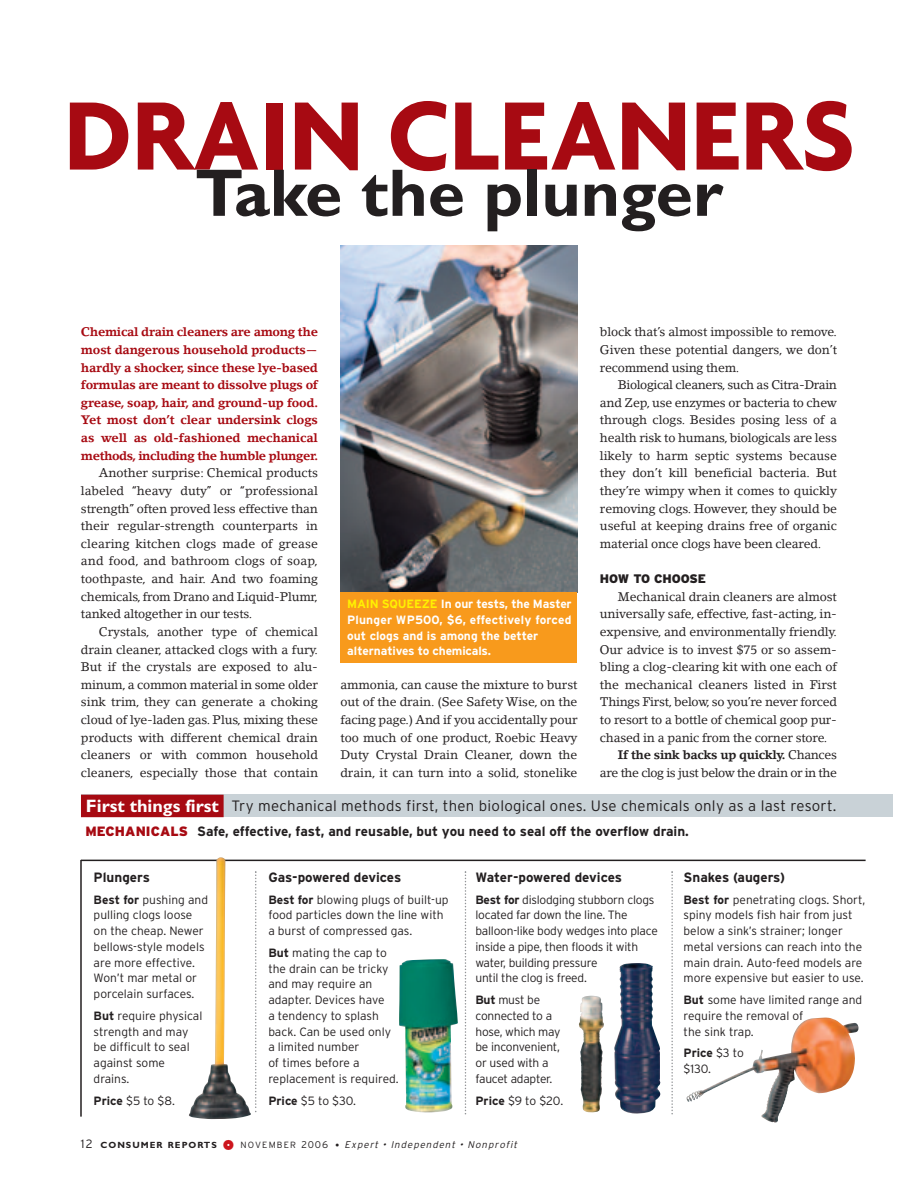
<style>
.page{position:relative;width:918px;height:1188px;background:#fff}
.page>*{position:absolute;margin:0;border:0;box-sizing:border-box;transform-origin:0 0}
.t1{font:700 105px "Agenda";color:#a70a12}
.t2{font:700 67.5px "Gill Sans";color:#231f20}
.t3{font:300 15px "Interstate";letter-spacing:.02em;color:#231f20}
.t4{font:700 13.5px "Interstate";color:#231f20}
.t5{font:12.3px/17.5px "Lino Letter";letter-spacing:-.01em;color:#231f20;text-align:justify}
.t6{font:700 12.3px/17.5px "Lino Letter";letter-spacing:-.03em;color:#a70a12;text-align:justify}
.t7{font:12.3px "Lino Letter";letter-spacing:-.035em;color:#231f20}
.t8{font:700 12.3px "Lino Letter";letter-spacing:-.03em;color:#231f20}
.t9{font:900 12.3px "Interstate";letter-spacing:-.005em;color:#231f20}
.t10{font:300 12px/15.8px "Interstate";color:#231f20}
.t11{font:300 12px/15.8px "Interstate";letter-spacing:-.02em;color:#231f20}
.t12{font:700 12px/15.8px "Interstate";letter-spacing:-.005em;color:#fff}
.t13{font:italic 300 9.75px "Interstate";color:#231f20}
.s1{color:#fff101}
.s2{font-weight:400}
.s3{font-family:"Gill Sans";font-weight:700;font-size:18px;color:#fff}
.s4{font-family:"Gill Sans";font-weight:700;font-size:18px;color:#a70a12}
.s5{font-weight:900;color:#a70a12}
.s6{font-weight:700}
.s7{font-style:normal;font-size:12px}
.s8{font-family:"Gill Sans";font-weight:700;font-style:normal;font-size:9px}
.s9{font-family:"CR Font";font-weight:400;font-style:normal;font-size:15px;color:#fff}
.s10{font-family:"CR Font";font-weight:400;font-style:normal;font-size:15px;color:#cd151d}
.s11{font-style:normal;font-size:9px}
.s12{font-style:normal}
.s13{font-style:normal;font-size:13.5px}
</style>
<div class="page">
<div style="left:81px;top:795px;width:811px;height:22px;background:#c9d2d7"></div>
<img style="left:340px;top:245px;width:238px;height:347px">
<div style="left:340px;top:592px;width:238px;height:71px;background:#f89a1c"></div>
<div style="left:81px;top:795px;width:143px;height:22px;background:#a70a12"></div>
<hr style="left:81px;top:860px;width:785px;height:1px;background:#231f20">
<hr style="left:80px;top:860px;width:2px;height:257px;background:#231f20">
<svg style="left:255px;top:871px;width:1px;height:241px"></svg>
<svg style="left:465px;top:871px;width:1px;height:243px"></svg>
<svg style="left:671px;top:871px;width:2px;height:243px"></svg>
<img style="left:189px;top:857px;width:62px;height:262px">
<img style="left:599px;top:963px;width:62px;height:151px">
<img style="left:750px;top:1031px;width:108px;height:92px">
<img style="left:399px;top:959px;width:59px;height:153px">
<h1 class="t1" style="left:64px;top:94px;width:792px">DRAIN CLEANERS</h1>
<h2 class="t2" style="left:195px;top:170px;width:530px">Take the plunger</h2>
<p class="t6" style="left:81px;top:324px;width:239px">Chemical drain cleaners are among the most dangerous household products— hardly a shocker, since these lye-based formulas are meant to dissolve plugs of grease, soap, hair, and ground-up food.<br>Yet most don’t clear undersink clogs as well as old-fashioned mechanical methods, including the humble plunger.</p>
<p class="t5" style="left:81px;top:465px;width:238px;text-indent:18px">Another surprise: Chemical products labeled “heavy duty” or “professional strength” often proved less effective than their regular-strength counterparts in clearing kitchen clogs made of grease and food, and bathroom clogs of soap, toothpaste, and hair. And two foaming chemicals, from Drano and Liquid-Plumr, tanked altogether in our tests.</p>
<p class="t5" style="left:81px;top:624px;width:239px;text-indent:18px">Crystals, another type of chemical drain cleaner, attacked clogs with a fury.<br>But if the crystals are exposed to alu&shy;minum, a common material in some older sink trim, they can generate a choking cloud of lye-laden gas. Plus, mixing these products with different chemical drain cleaners or with common household cleaners, especially those that contain</p>
<p class="t12" style="left:347px;top:597px;width:226px"><span class="s1">MAIN SQUEEZE</span> In our tests, the Master Plunger WP500, $6, effectively forced out clogs and is among the better alternatives to chemicals.</p>
<p class="t5" style="left:340px;top:677px;width:239px">ammonia, can cause the mixture to burst out of the drain. (See Safety Wise, on the facing page.) And if you accidentally pour too much of one product, Roebic Heavy Duty Crystal Drain Cleaner, down the drain, it can turn into a solid, stonelike</p>
<p class="t5" style="left:600px;top:324px;width:239px">block that’s almost impossible to remove.<br>Given these potential dangers, we don’t recommend using them.</p>
<p class="t5" style="left:600px;top:377px;width:239px;text-indent:18px">Biological cleaners, such as Citra-Drain and Zep, use enzymes or bacteria to chew through clogs. Besides posing less of a health risk to humans, biologicals are less likely to harm septic systems because they don’t kill beneficial bacteria. But they’re wimpy when it comes to quickly removing clogs. However, they should be useful at keeping drains free of organic material once clogs have been cleared.</p>
<p class="t9" style="left:600px;top:574px;width:108px">HOW TO CHOOSE</p>
<p class="t5" style="left:618px;top:589px;width:220px">Mechanical drain cleaners are almost</p>
<p class="t5" style="left:600px;top:606px;width:238px">universally safe, effective, fast-acting, in-</p>
<p class="t5" style="left:600px;top:624px;width:238px">expensive, and environmentally friendly.</p>
<p class="t5" style="left:600px;top:642px;width:238px">Our advice is to invest $75 or so assem-</p>
<p class="t5" style="left:600px;top:659px;width:238px">bling a clog-clearing kit with one each of</p>
<p class="t5" style="left:600px;top:677px;width:239px">the mechanical cleaners listed in First</p>
<p class="t5" style="left:600px;top:694px;width:239px">Things First, below, so you’re never forced</p>
<p class="t5" style="left:600px;top:712px;width:238px">to resort to a bottle of chemical goop pur-</p>
<p class="t5" style="left:600px;top:730px;width:229px">chased in a panic from the corner store.</p>
<p class="t8" style="left:618px;top:750px;width:220px">If the sink backs up quickly. <span class="s2">Chances</span></p>
<p class="t7" style="left:600px;top:768px;width:238px">are the clog is just below the drain or in the</p>
<p class="t3" style="left:86px;top:801px;width:752px"><span class="s3">First things first</span><span class="s4">.</span> Try mechanical methods first, then biological ones. Use chemicals only as a last resort.</p>
<p class="t4" style="left:86px;top:826px;width:605px"><span class="s5">MECHANICALS</span> Safe, effective, fast, and reusable, but you need to seal off the overflow drain.</p>
<p class="t4" style="left:476px;top:872px;width:148px">Water-powered devices</p>
<p class="t11" style="left:476px;top:893px;width:184px"><span class="s6">Best for</span> dislodging stubborn clogs located far down the line. The balloon-like body wedges into place inside a pipe, then floods it with water, building pressure<br>until the clog is freed.</p>
<p class="t11" style="left:476px;top:993px;width:87px"><span class="s6">But</span> must be connected to a hose, which may be inconvenient, or used with a faucet adapter.</p>
<p class="t10" style="left:476px;top:1094px;width:89px"><span class="s6">Price</span> $9 to $20.</p>
<p class="t4" style="left:94px;top:872px;width:58px">Plungers</p>
<p class="t10" style="left:94px;top:893px;width:116px"><span class="s6">Best for</span> pushing and pulling clogs loose on the cheap. Newer bellows-style models are more effective.<br>Won’t mar metal or porcelain surfaces.</p>
<p class="t10" style="left:94px;top:1009px;width:110px"><span class="s6">But</span> require physical strength and may be difficult to seal against some drains.</p>
<p class="t10" style="left:94px;top:1094px;width:83px"><span class="s6">Price</span> $5 to $8.</p>
<p class="t4" style="left:268px;top:872px;width:135px">Gas-powered devices</p>
<p class="t10" style="left:268px;top:893px;width:182px"><span class="s6">Best for</span> blowing plugs of built-up food particles down the line with a burst of compressed gas.</p>
<p class="t10" style="left:268px;top:946px;width:132px"><span class="s6">But</span> mating the cap to the drain can be tricky and may require an adapter. Devices have<br>a tendency to splash back. Can be used only a limited number<br>of times before a replacement is required.</p>
<p class="t10" style="left:268px;top:1094px;width:89px"><span class="s6">Price</span> $5 to $30.</p>
<p class="t4" style="left:684px;top:872px;width:103px">Snakes (augers)</p>
<p class="t10" style="left:684px;top:893px;width:183px"><span class="s6">Best for</span> penetrating clogs. Short, spiny models fish hair from just below a sink’s strainer; longer metal versions can reach into the main drain. Auto-feed models are more expensive but easier to use.</p>
<p class="t10" style="left:684px;top:993px;width:180px"><span class="s6">But</span> some have limited range and require the removal of<br>the sink trap.</p>
<p class="t10" style="left:684px;top:1046px;width:62px"><span class="s6">Price</span> $3 to $130.</p>
<p class="t13" style="left:81px;top:1141px;width:440px"><span class="s7">12</span> <span class="s8">CONSUMER REPORTS</span> <span class="s9">&amp;</span><span class="s10">Z</span> <span class="s11">NOVEMBER</span> <span class="s12">2006</span> <span class="s13">•</span> Expert • Independent • Nonprofit</p>
</div>
